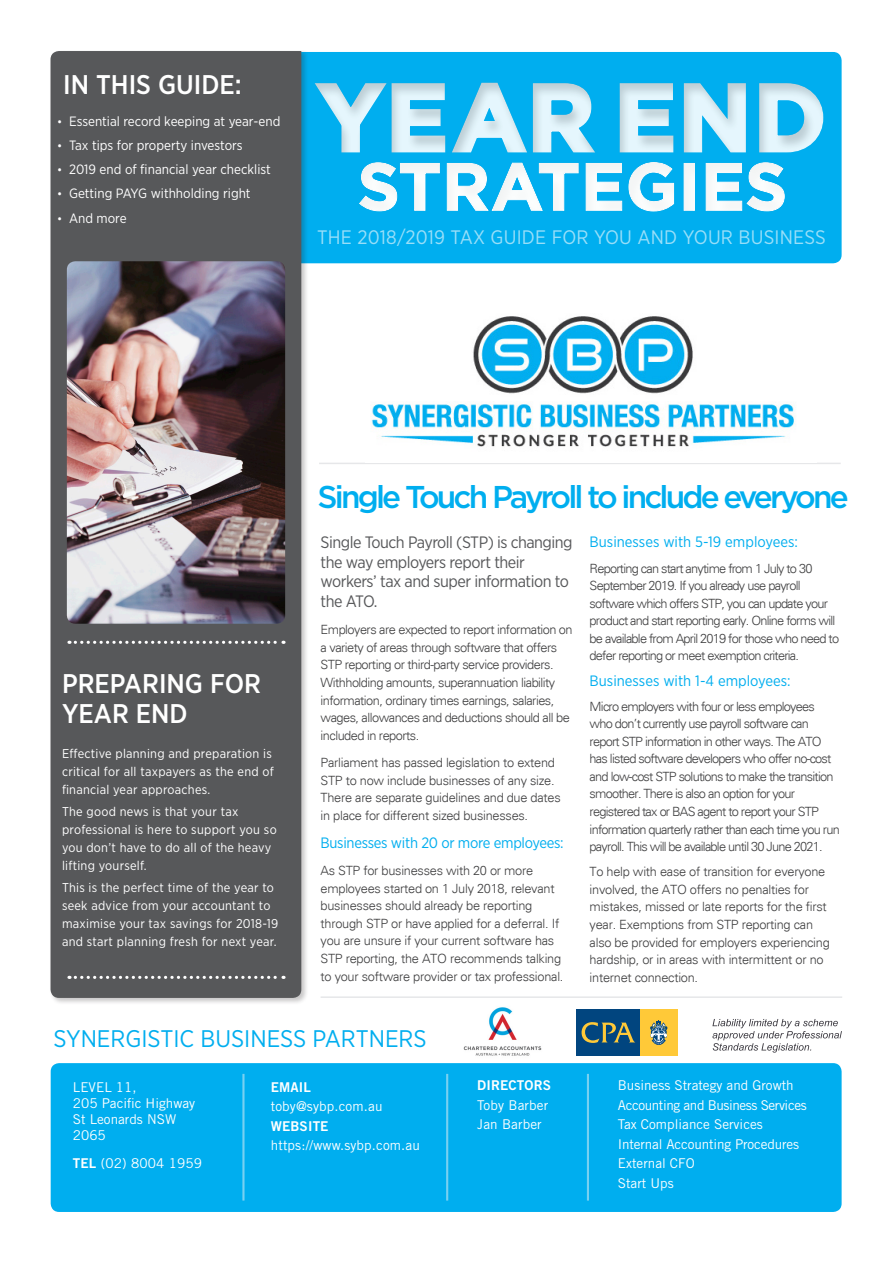
<style>
.page{position:relative;width:893px;height:1263px;background:#fff}
.page>*{position:absolute;margin:0;border:0;box-sizing:border-box;transform-origin:0 0}
.Article_Heading{font:500 31.5px "Gotham";letter-spacing:-.09em;color:#00aeef}
.t1{font:500 27px/30px "Gotham Narrow";color:#fff}
.t2{font:24px "Gotham Narrow";color:#00aeef}
.t3{font:19.5px "Gotham Narrow";letter-spacing:.01em;color:#fff}
.Body_Text{font:16.5px/19.5px "Gotham Narrow";letter-spacing:-.03em;color:#57585a}
.Body_Text-2{font:15px "Gotham Narrow";color:#00aeef}
.Body_Text-3{font:15px "Gotham Narrow";letter-spacing:-.02em;color:#00aeef}
.t4{font:13.5px/19.5px "Trade Gothic LT Std";color:#fff}
.t5{font:13.5px "Gotham Narrow";color:#fff}
.t6{font:13.5px "Trade Gothic LT Std";letter-spacing:-.03em;color:#fff}
.Body_Text-4{font:300 12.75px/17.7px "Univers";letter-spacing:-.02em;color:#3e3e3f}
.Body_Text-5{font:300 12.75px/17.5px "Univers";letter-spacing:-.06em;color:#3e3e3f}
.Bullet_-_Points{font:12.75px/18px "Gotham Narrow";letter-spacing:.02em;color:#fff}
.Body_Text-6{font:300 12.75px/17.7px "Univers";letter-spacing:-.04em;color:#3e3e3f}
.s1{font-size:12px}
.s2{font-family:"Trade Gothic LT Std Bd 2"}
</style>
<div class="page">
<div style="left:278px;top:52px;width:564px;height:211px;background:#00aeef;border-radius:9px"></div>
<div style="left:49px;top:50px;width:260px;height:955px;background:#231f20;opacity:.25"></div>
<div style="left:51px;top:51px;width:250px;height:947px;background:#57585a"></div>
<div style="left:313px;top:81px;width:512px;height:73px;background:#231f20;opacity:.2"></div>
<div style="left:51px;top:1063px;width:791px;height:149px;background:#00aeef;border-radius:9px"></div>
<img style="left:67px;top:261px;width:218px;height:363px">
<svg style="left:69px;top:976px;width:215px;height:3px"></svg>
<svg style="left:69px;top:641px;width:215px;height:3px"></svg>
<hr style="left:319px;top:463px;width:522px;height:1px;background:#e6e7e9">
<hr style="left:321px;top:996px;width:521px;height:2px;background:#e6e7e9">
<div style="left:357px;top:160px;width:429px;height:52px;background:#231f20;opacity:.05"></div>
<hr style="left:242px;top:1074px;width:3px;height:126px;background:#f2f3f4">
<hr style="left:446px;top:1074px;width:2px;height:126px;background:#f2f3f4">
<hr style="left:587px;top:1074px;width:2px;height:126px;background:#f2f3f4">
<div style="left:576px;top:1009px;width:64px;height:47px;background:#01457f"></div>
<div style="left:640px;top:1009px;width:37px;height:47px;background:#ffc938"></div>
<svg style="left:582px;top:1022px;width:53px;height:21px"></svg>
<svg style="left:650px;top:1020px;width:18px;height:25px"></svg>
<img style="left:463px;top:1007px;width:79px;height:49px">
<svg style="left:712px;top:1019px;width:130px;height:33px"></svg>
<img style="left:370px;top:316px;width:425px;height:131px">
<p class="t1" style="left:63px;top:69px;width:180px">IN THIS GUIDE:</p>
<p class="t5" style="left:57px;top:113px;width:225px"><span class="s1">•</span> Essential record keeping at year-end</p>
<p class="t5" style="left:57px;top:137px;width:187px"><span class="s1">•</span> Tax tips for property investors</p>
<p class="t5" style="left:57px;top:161px;width:215px"><span class="s1">•</span> 2019 end of financial year checklist</p>
<p class="t5" style="left:57px;top:185px;width:195px"><span class="s1">•</span> Getting PAYG withholding right</p>
<p class="t5" style="left:57px;top:210px;width:71px"><span class="s1">•</span> And more</p>
<h3 class="t3" style="left:317px;top:225px;width:510px">THE 2018/2019 TAX GUIDE FOR YOU AND YOUR BUSINESS</h3>
<p class="t1" style="left:62px;top:668px;width:200px">PREPARING FOR<br>YEAR END</p>
<p class="Bullet_-_Points" style="left:62px;top:744px;width:213px">Effective planning and preparation is critical for all taxpayers as the end of financial year approaches.</p>
<p class="Bullet_-_Points" style="left:62px;top:802px;width:216px">The good news is that your tax professional is here to support you so you don’t have to do all of the heavy lifting yourself.</p>
<p class="Bullet_-_Points" style="left:62px;top:878px;width:218px">This is the perfect time of the year to seek advice from your accountant to maximise your tax savings for 2018-19 and start planning fresh for next year.</p>
<p class="Article_Heading" style="left:318px;top:476px;width:533px">Single Touch Payroll to include everyone</p>
<p class="Body_Text" style="left:321px;top:532px;width:254px">Single Touch Payroll (STP) is changing the way employers report their workers’ tax and super information to the ATO.</p>
<p class="Body_Text-6" style="left:321px;top:621px;width:254px">Employers are expected to report information on a variety of areas through software that offers STP reporting or third-party service providers.<br>Withholding amounts, superannuation liability information, ordinary times earnings, salaries, wages, allowances and deductions should all be included in reports.</p>
<p class="Body_Text-4" style="left:321px;top:754px;width:242px">Parliament has passed legislation to extend STP to now include businesses of any size.<br>There are separate guidelines and due dates in place for different sized businesses.</p>
<p class="Body_Text-3" style="left:321px;top:833px;width:245px">Businesses with 20 or more employees:</p>
<p class="Body_Text-4" style="left:321px;top:861px;width:244px">As STP for businesses with 20 or more employees started on 1 July 2018, relevant businesses should already be reporting through STP or have applied for a deferral. If you are unsure if your current software has STP reporting, the ATO recommends talking to your software provider or tax professional.</p>
<p class="Body_Text-2" style="left:590px;top:533px;width:210px">Businesses with 5-19 employees:</p>
<p class="Body_Text-5" style="left:590px;top:559px;width:251px">Reporting can start anytime from 1 July to 30<br>September 2019. If you already use payroll software which offers STP, you can update your product and start reporting early. Online forms will be available from April 2019 for those who need to defer reporting or meet exemption criteria.</p>
<p class="Body_Text-2" style="left:590px;top:671px;width:203px">Businesses with 1-4 employees:</p>
<p class="Body_Text-5" style="left:590px;top:697px;width:252px">Micro employers with four or less employees who don’t currently use payroll software can report STP information in other ways. The ATO has listed software developers who offer no-cost and low-cost STP solutions to make the transition smoother. There is also an option for your registered tax or BAS agent to report your STP information quarterly rather than each time you run payroll. This will be available until 30 June 2021.</p>
<p class="Body_Text-4" style="left:590px;top:863px;width:242px">To help with ease of transition for everyone involved, the ATO offers no penalties for mistakes, missed or late reports for the first year. Exemptions from STP reporting can also be provided for employers experiencing hardship, or in areas with intermittent or no internet connection.</p>
<p class="t2" style="left:54px;top:1023px;width:375px">SYNERGISTIC BUSINESS PARTNERS</p>
<p class="t4" style="left:73px;top:1078px;width:124px;line-height:16.2px">LEVEL 11,<br>205 Pacific Highway<br>St Leonards NSW<br>2065</p>
<p class="t4" style="left:73px;top:1153px;width:131px"><span class="s2">TEL</span> (02) 8004 1959</p>
<p class="t4" style="left:477px;top:1075px;width:75px"><span class="s2">DIRECTORS<br></span>Toby Barber<br>Jan Barber</p>
<p class="t4" style="left:271px;top:1077px;width:151px"><span class="s2">EMAIL </span>toby@sybp.com.au<br><span class="s2">WEBSITE </span>https://www.sybp.com.au</p>
<p class="t4" style="left:618px;top:1076px;width:177px">Business Strategy and Growth</p>
<p class="t6" style="left:618px;top:1097px;width:190px">Accounting and Business Services</p>
<p class="t4" style="left:618px;top:1115px;width:146px">Tax Compliance Services</p>
<p class="t4" style="left:618px;top:1134px;width:183px">Internal Accounting Procedures</p>
<p class="t4" style="left:618px;top:1154px;width:78px">External CFO</p>
<p class="t4" style="left:618px;top:1173px;width:57px">Start Ups</p>
</div>
